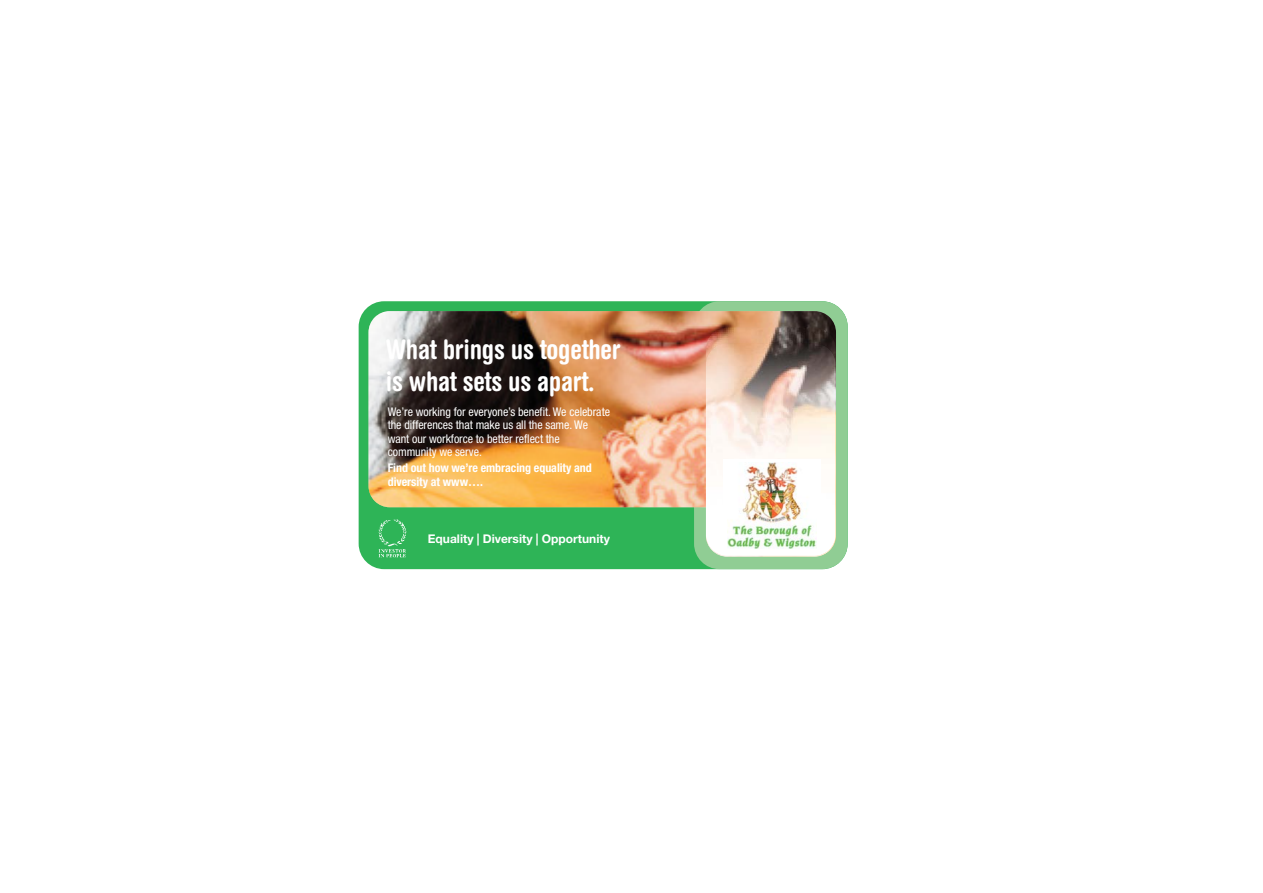
<style>
.page{position:relative;width:1263px;height:893px;background:#fff}
.page>*{position:absolute;margin:0;border:0;box-sizing:border-box;transform-origin:0 0}
.t1{font:700 condensed 26.85px/32.8px "Helvetica Rounded";letter-spacing:-.01em;color:#fff}
.t2{font:condensed 12px/13.5px "Helvetica Neue";letter-spacing:-.005em;color:#fff}
.t3{font:700 condensed 12px/13.5px "Helvetica Neue";letter-spacing:-.005em;color:#fff}
.t4{font:700 12px "Helvetica Neue";color:#fff}
</style>
<div class="page">
<div style="left:359px;top:301px;width:489px;height:268px;background:#2eb457;border-radius:26px"></div>
<div style="left:694px;top:301px;width:154px;height:268px;background:#90cd94;border-radius:26px"></div>
<img style="left:368px;top:311px;width:468px;height:244px">
<img style="left:379px;top:520px;width:28px;height:38px">
<img style="left:723px;top:556px;width:96px;height:1px">
<img style="left:706px;top:327px;width:130px;height:16px">
<img style="left:706px;top:343px;width:130px;height:213px">
<div style="left:723px;top:459px;width:98px;height:93px;background:#fff"></div>
<img style="left:727px;top:462px;width:89px;height:87px">
<h1 class="t1" style="left:386px;top:335px;width:236px">What brings us together is what sets us apart.</h1>
<p class="t2" style="left:388px;top:406px;width:224px">We’re working for everyone’s benefit. We celebrate the differences that make us all the same. We want our workforce to better reflect the community we serve.</p>
<p class="t3" style="left:388px;top:462px;width:206px">Find out how we’re embracing equality and diversity at www….</p>
<p class="t4" style="left:428px;top:535px;width:184px">Equality | Diversity | Opportunity</p>
</div>
